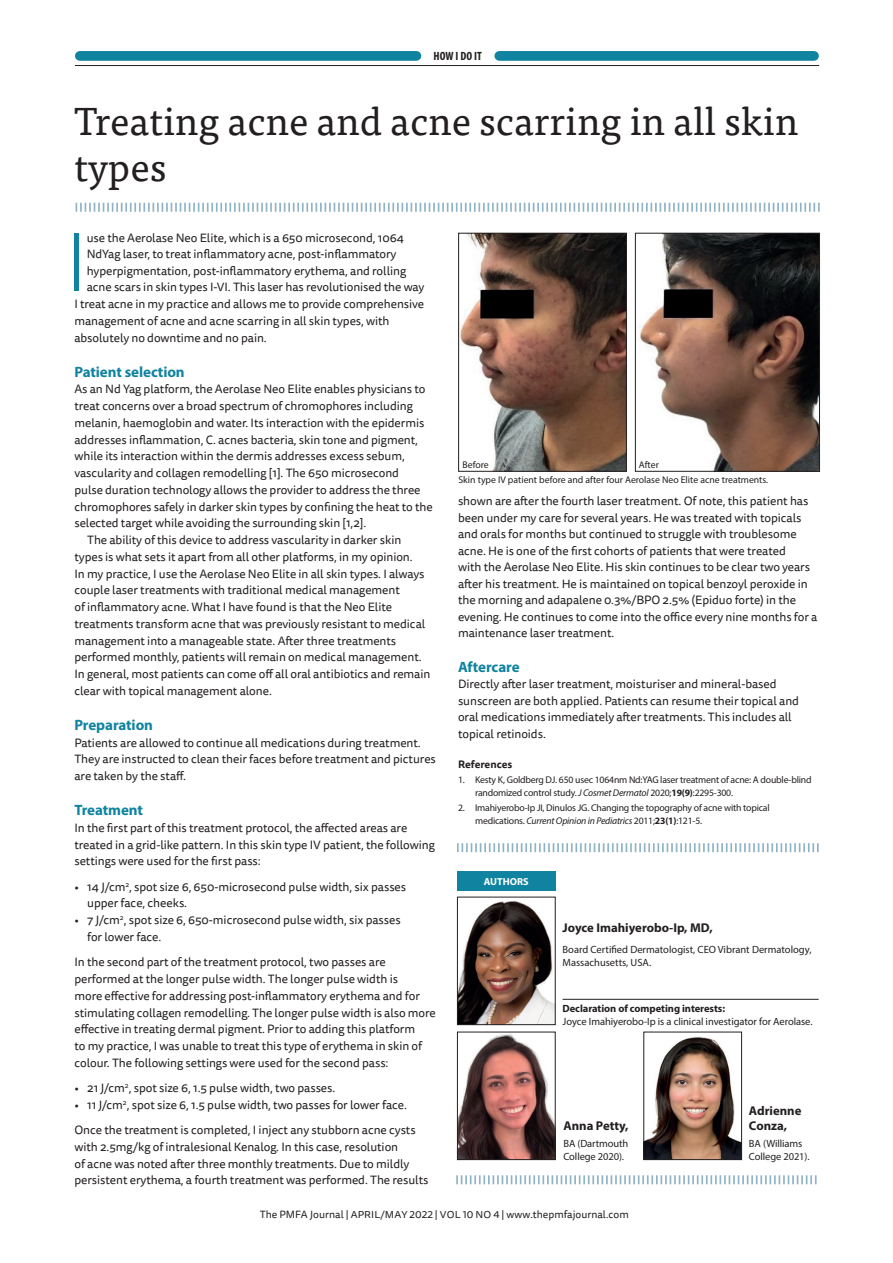
<style>
.page{position:relative;width:893px;height:1263px;background:#fff}
.page>*{position:absolute;margin:0;border:0;box-sizing:border-box;transform-origin:0 0}
.feature_body_drop_ca{font:82.8px "Acumin Variable Concept";color:#0f83a0}
.feature_Headline{font:39px/46.5px "Tisa Pro";color:#231f20}
.profesh_dev_subhead{font:700 15px "Myriad Pro";letter-spacing:-.005em;color:#0f83a0}
.feature_Author_name{font:700 12.75px/15.3px "Myriad Pro";color:#231f20}
.feature_body_no_inde{font:12px/16.8px "Tisa Sans Pro";letter-spacing:-.005em;color:#231f20}
.feature_Body_Indent{font:12px/16.8px "Tisa Sans Pro";letter-spacing:-.005em;color:#231f20}
.feature_body_drop_ca-2{font:12px "Tisa Sans Pro";letter-spacing:-.005em;color:#231f20}
.t1{font:700 condensed 12px "Myriad Pro";color:#231f20}
.feature_author_bioda{font:10.5px/12.6px "Myriad Pro";color:#231f20}
.feature_Author_decla{font:10.5px/12.6px "Myriad Pro";letter-spacing:-.005em;color:#231f20}
.t2{font:10.5px "Tisa Sans Pro";color:#231f20}
.feature_Ref_title{font:700 10.5px "Tisa Sans Pro";color:#231f20}
.t3{font:700 10.2px "Myriad Pro";color:#fff}
.feature_Ref_body{font:9.75px/12.8px "Myriad Pro";letter-spacing:-.02em;color:#231f20}
.NewsRound_Caption_Bl{font:9.75px "Myriad Pro";color:#231f20}
.s1{font-style:italic}
.s2{font-weight:700}
.s3{font-size:10.05px}
</style>
<div class="page">
<svg style="left:76px;top:203px;width:744px;height:9px"></svg>
<img style="left:639px;top:235px;width:179px;height:234px">
<div style="left:635px;top:233px;width:185px;height:238px;border:1px solid #231f20"></div>
<img style="left:460px;top:235px;width:165px;height:234px">
<div style="left:458px;top:233px;width:169px;height:238px;border:1px solid #231f20"></div>
<img style="left:646px;top:1037px;width:94px;height:121px">
<div style="left:644px;top:1032px;width:98px;height:128px;border:1px solid #231f20"></div>
<div style="left:457px;top:872px;width:99px;height:19px;background:#0f83a0"></div>
<svg style="left:457px;top:843px;width:362px;height:9px"></svg>
<svg style="left:456px;top:1175px;width:361px;height:9px"></svg>
<img style="left:459px;top:1034px;width:94px;height:124px">
<div style="left:457px;top:1032px;width:98px;height:128px;border:1px solid #231f20"></div>
<img style="left:459px;top:901px;width:94px;height:122px">
<div style="left:457px;top:897px;width:98px;height:128px;border:1px solid #231f20"></div>
<hr style="left:563px;top:999px;width:256px;height:1px;background:#231f20">
<div style="left:80px;top:51px;width:336px;height:10px;background:#0f83a0"></div>
<div style="left:499px;top:51px;width:315px;height:10px;background:#0f83a0"></div>
<hr style="left:75px;top:65px;width:744px;height:1px;background:#231f20">
<p class="t1" style="left:434px;top:49px;width:50px">HOW I DO IT</p>
<p class="feature_Headline" style="left:74px;top:96px;width:725px">Treating acne and acne scarring in all skin types</p>
<p class="feature_body_drop_ca" style="left:66px;top:206px;width:22px">I</p>
<p class="feature_body_drop_ca-2" style="left:87px;top:230px;width:319px">use the Aerolase Neo Elite, which is a 650 microsecond, 1064</p>
<p class="feature_body_drop_ca-2" style="left:87px;top:246px;width:311px">NdYag laser, to treat inflammatory acne, post-inflammatory</p>
<p class="feature_body_drop_ca-2" style="left:87px;top:263px;width:321px">hyperpigmentation, post-inflammatory erythema, and rolling</p>
<p class="feature_body_drop_ca-2" style="left:87px;top:279px;width:339px">acne scars in skin types I-VI. This laser has revolutionised the way</p>
<p class="feature_body_drop_ca-2" style="left:74px;top:296px;width:351px">I treat acne in my practice and allows me to provide comprehensive</p>
<p class="feature_body_drop_ca-2" style="left:74px;top:313px;width:317px">management of acne and acne scarring in all skin types, with</p>
<p class="feature_body_drop_ca-2" style="left:74px;top:329px;width:194px">absolutely no downtime and no pain.</p>
<p class="profesh_dev_subhead" style="left:74px;top:362px;width:112px">Patient selection</p>
<p class="feature_body_no_inde" style="left:74px;top:381px;width:360px">As an Nd Yag platform, the Aerolase Neo Elite enables physicians to treat concerns over a broad spectrum of chromophores including melanin, haemoglobin and water. Its interaction with the epidermis addresses inflammation, C. acnes bacteria, skin tone and pigment, while its interaction within the dermis addresses excess sebum, vascularity and collagen remodelling [1]. The 650 microsecond<br>pulse duration technology allows the provider to address the three chromophores safely in darker skin types by confining the heat to the selected target while avoiding the surrounding skin [1,2].</p>
<p class="feature_Body_Indent" style="left:74px;top:532px;width:358px;text-indent:13px">The ability of this device to address vascularity in darker skin types is what sets it apart from all other platforms, in my opinion.<br>In my practice, I use the Aerolase Neo Elite in all skin types. I always couple laser treatments with traditional medical management<br>of inflammatory acne. What I have found is that the Neo Elite treatments transform acne that was previously resistant to medical management into a manageable state. After three treatments performed monthly, patients will remain on medical management.<br>In general, most patients can come off all oral antibiotics and remain clear with topical management alone.</p>
<p class="profesh_dev_subhead" style="left:74px;top:715px;width:80px">Preparation</p>
<p class="feature_body_no_inde" style="left:74px;top:734px;width:363px">Patients are allowed to continue all medications during treatment.<br>They are instructed to clean their faces before treatment and pictures are taken by the staff.</p>
<p class="profesh_dev_subhead" style="left:74px;top:800px;width:70px">Treatment</p>
<p class="feature_body_no_inde" style="left:74px;top:820px;width:362px">In the first part of this treatment protocol, the affected areas are treated in a grid-like pattern. In this skin type IV patient, the following settings were used for the first pass:</p>
<p class="feature_Body_Indent" style="left:87px;top:878px;width:320px;text-indent:-13px">• 14 J/cm<sup>2</sup>, spot size 6, 650-microsecond pulse width, six passes upper face, cheeks.</p>
<p class="feature_Body_Indent" style="left:87px;top:912px;width:315px;text-indent:-13px">• 7 J/cm<sup>2</sup>, spot size 6, 650-microsecond pulse width, six passes for lower face.</p>
<p class="feature_body_no_inde" style="left:74px;top:954px;width:363px">In the second part of the treatment protocol, two passes are performed at the longer pulse width. The longer pulse width is<br>more effective for addressing post-inflammatory erythema and for stimulating collagen remodelling. The longer pulse width is also more effective in treating dermal pigment. Prior to adding this platform<br>to my practice, I was unable to treat this type of erythema in skin of colour. The following settings were used for the second pass:</p>
<p class="feature_Body_Indent" style="left:74px;top:1080px;width:262px">• 21 J/cm<sup>2</sup>, spot size 6, 1.5 pulse width, two passes.</p>
<p class="feature_Body_Indent" style="left:74px;top:1096px;width:334px">• 11 J/cm<sup>2</sup>, spot size 6, 1.5 pulse width, two passes for lower face.</p>
<p class="feature_body_no_inde" style="left:74px;top:1122px;width:356px">Once the treatment is completed, I inject any stubborn acne cysts with 2.5mg/kg of intralesional Kenalog. In this case, resolution<br>of acne was noted after three monthly treatments. Due to mildly persistent erythema, a fourth treatment was performed. The results</p>
<p class="NewsRound_Caption_Bl" style="left:462px;top:458px;width:28px">Before</p>
<p class="NewsRound_Caption_Bl" style="left:639px;top:459px;width:22px">After</p>
<p class="NewsRound_Caption_Bl" style="left:458px;top:474px;width:311px">Skin type IV patient before and after four Aerolase Neo Elite acne treatments.</p>
<p class="feature_body_no_inde" style="left:458px;top:493px;width:361px">shown are after the fourth laser treatment. Of note, this patient has been under my care for several years. He was treated with topicals and orals for months but continued to struggle with troublesome acne. He is one of the first cohorts of patients that were treated<br>with the Aerolase Neo Elite. His skin continues to be clear two years after his treatment. He is maintained on topical benzoyl peroxide in the morning and adapalene 0.3%/BPO 2.5% (Epiduo forte) in the evening. He continues to come into the office every nine months for a maintenance laser treatment.</p>
<p class="profesh_dev_subhead" style="left:458px;top:657px;width:63px">Aftercare</p>
<p class="feature_body_no_inde" style="left:458px;top:676px;width:342px">Directly after laser treatment, moisturiser and mineral-based sunscreen are both applied. Patients can resume their topical and oral medications immediately after treatments. This includes all topical retinoids.</p>
<p class="feature_Ref_title" style="left:458px;top:757px;width:56px">References</p>
<p class="feature_Ref_body" style="left:475px;top:773px;width:338px;text-indent:-17px">1. Kesty K, Goldberg DJ. 650 usec 1064nm Nd:YAG laser treatment of acne: A double-blind randomized control study. <span class="s1">J Cosmet Dermatol</span> 2020;<span class="s2">19(9)</span>:2295-300.</p>
<p class="feature_Ref_body" style="left:475px;top:801px;width:296px;text-indent:-17px">2. Imahiyerobo-Ip JI, Dinulos JG. Changing the topography of acne with topical medications. <span class="s1">Current Opinion in Pediatrics</span> 2011;<span class="s2">23(1)</span>:121-5.</p>
<p class="t3" style="left:484px;top:875px;width:46px">AUTHORS</p>
<p class="feature_Author_name" style="left:563px;top:920px;width:152px">Joyce Imahiyerobo-Ip, MD,</p>
<p class="feature_author_bioda" style="left:563px;top:943px;width:250px">Board Certified Dermatologist, CEO Vibrant Dermatology,<br>Massachusetts, USA.</p>
<p class="feature_Author_decla" style="left:563px;top:1002px;width:251px"><span class="s2">Declaration of competing interests:<br></span>Joyce Imahiyerobo‑Ip is a clinical investigator for Aerolase.</p>
<p class="feature_Author_name" style="left:563px;top:1118px;width:67px">Anna Petty,</p>
<p class="feature_author_bioda" style="left:563px;top:1137px;width:66px">BA (Dartmouth<br>College 2020).</p>
<p class="feature_Author_name" style="left:749px;top:1103px;width:54px">Adrienne<br>Conza,</p>
<p class="feature_author_bioda" style="left:749px;top:1137px;width:62px">BA (Williams<br>College 2021).</p>
<p class="t2" style="left:260px;top:1207px;width:371px">The PMFA Journal | <span class="s3">APRIL/MAY 2022</span> | <span class="s3">VOL 10 NO 4</span> | www.thepmfajournal.com</p>
</div>
